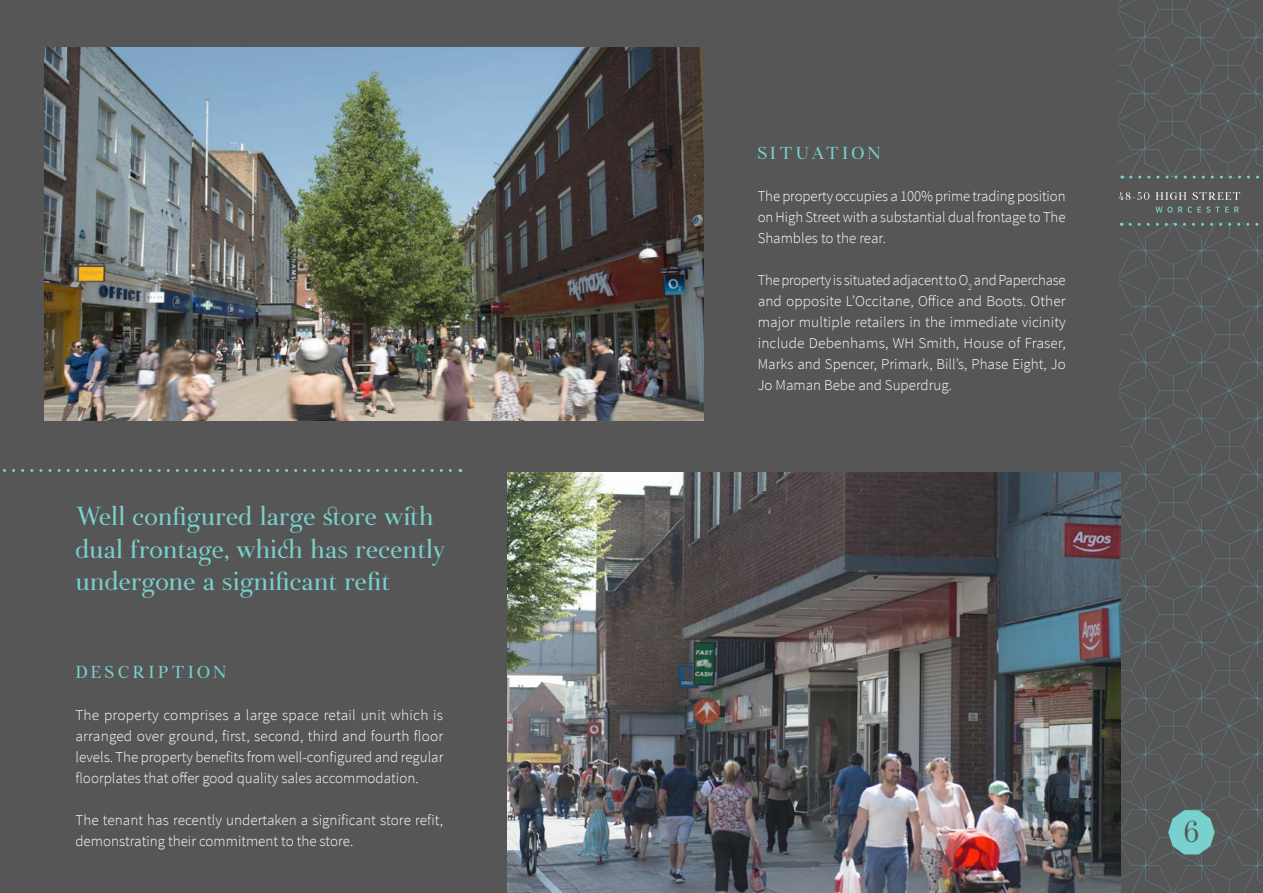
<style>
.page{position:relative;width:1263px;height:893px;background:#565656}
.page>*{position:absolute;margin:0;border:0;box-sizing:border-box;transform-origin:0 0}
.t1{font:31.5px "Botera TFE";color:#565656}
.t2{font:27px/32.4px "Botera TFE";letter-spacing:-.01em;color:#78d1cd}
.t3{font:18px "Botera TFE";letter-spacing:.18em;color:#78d1cd}
.t4{font:300 15px/21px "Source Sans Pro";color:#fff;text-align:justify}
</style>
<div class="page">
<svg style="left:1155px;top:207px;width:84px;height:6px"></svg>
<svg style="left:1118px;top:192px;width:122px;height:8px"></svg>
<svg style="left:1118px;top:0;width:145px;height:179px"></svg>
<svg style="left:1119px;top:223px;width:144px;height:670px"></svg>
<img style="left:507px;top:472px;width:613px;height:421px">
<img style="left:45px;top:48px;width:659px;height:373px">
<svg style="left:3px;top:469px;width:458px;height:3px"></svg>
<h2 class="t2" style="left:75px;top:500px;width:371px">Well configured large store with dual frontage, which has recently undergone a significant refit</h2>
<p class="t3" style="left:75px;top:661px;width:153px">DESCRIPTION</p>
<p class="t4" style="left:75px;top:705px;width:369px">The property comprises a large space retail unit which is arranged over ground, first, second, third and fourth floor levels. The property benefits from well-configured and regular floorplates that offer good quality sales accommodation.</p>
<p class="t4" style="left:75px;top:810px;width:369px">The tenant has recently undertaken a significant store refit, demonstrating their commitment to the store.</p>
<p class="t3" style="left:758px;top:142px;width:125px">SITUATION</p>
<p class="t4" style="left:758px;top:185px;width:309px">The property occupies a 100% prime trading position on High Street with a substantial dual frontage to The Shambles to the rear.</p>
<p class="t4" style="left:758px;top:269px;width:310px">The property is situated adjacent to O<sub>2</sub> and Paperchase and opposite L’Occitane, Office and Boots. Other major multiple retailers in the immediate vicinity include Debenhams, WH Smith, House of Fraser, Marks and Spencer, Primark, Bill’s, Phase Eight, Jo Jo Maman Bebe and Superdrug.</p>
<h1 class="t1" style="left:1184px;top:811px;width:17px">6</h1>
</div>
